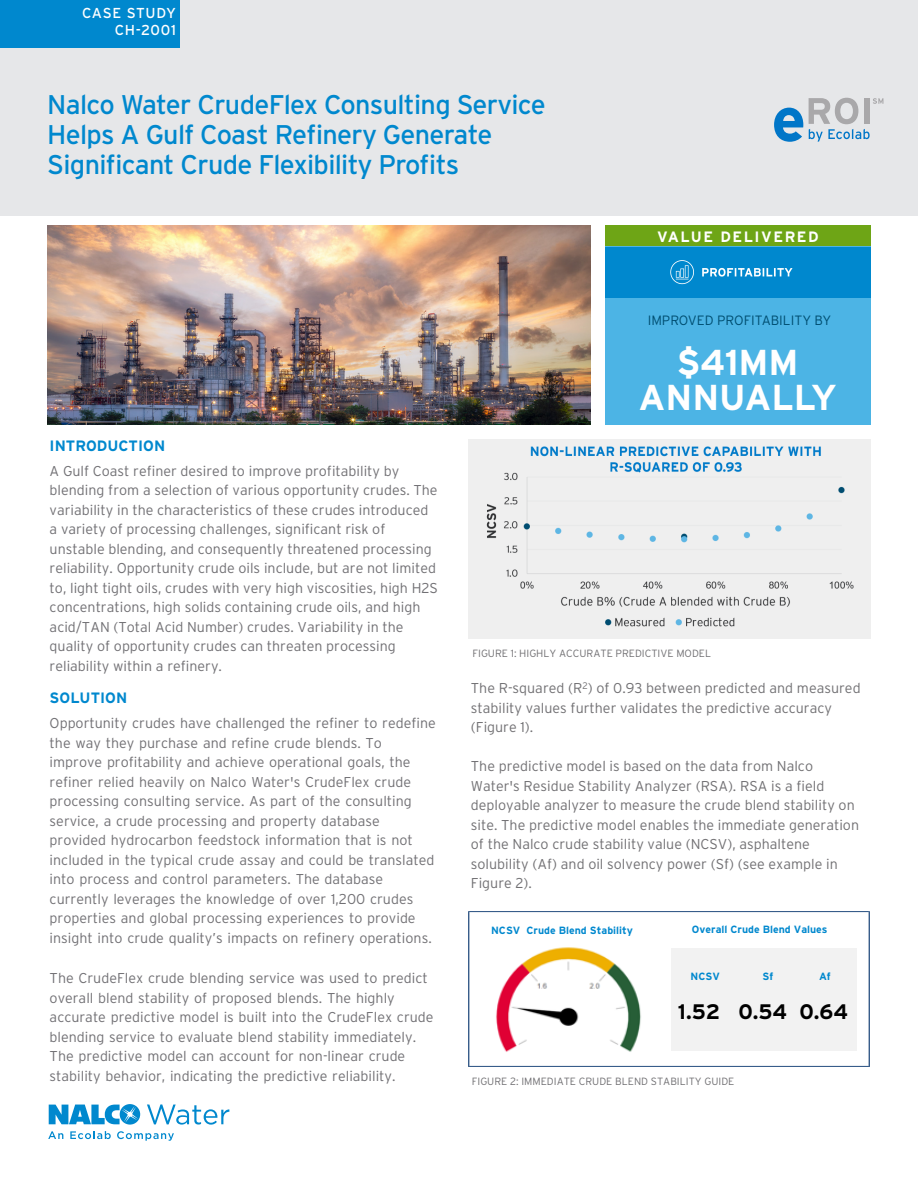
<style>
.page{position:relative;width:918px;height:1188px;background:#fff}
.page>*{position:absolute;margin:0;border:0;box-sizing:border-box;transform-origin:0 0}
.t1{font:700 36px/34.8px "Interstate";color:#fff;text-align:center}
.t2{font:27px/30px "Interstate";letter-spacing:-.025em;color:#0088ce}
.t3{font:700 21px "Interstate";color:#000}
.t4{font:700 15px "Interstate";color:#0088ce}
.t5{font:700 15px "Interstate";letter-spacing:.1em;color:#fff}
.t6{font:14.4px "Interstate";letter-spacing:.05em;color:#fff}
.t7{font:300 14.25px/19.5px "Interstate";color:#717074}
.t8{font:300 14.25px/19.5px "Interstate";color:#717073}
.t9{font:300 13.5px "Interstate";color:#004e71}
.t10{font:300 10.5px "Interstate";color:#717073}
.t11{font:700 10.5px "Interstate";color:#0088ce}
</style>
<div class="page">
<img style="left:468px;top:912px;width:402px;height:154px">
<div style="left:672px;top:948px;width:185px;height:102px;background:#f2f2f2"></div>
<div style="left:0;top:0;width:918px;height:216px;background:#e6e7e9"></div>
<img style="left:47px;top:225px;width:543px;height:200px">
<svg style="left:774px;top:108px;width:29px;height:34px"></svg>
<svg style="left:809px;top:98px;width:74px;height:44px"></svg>
<div style="left:0;top:0;width:180px;height:47px;background:#0088ce"></div>
<svg style="left:48px;top:1131px;width:15px;height:8px"></svg>
<svg style="left:70px;top:1131px;width:41px;height:8px"></svg>
<svg style="left:117px;top:1131px;width:57px;height:10px"></svg>
<svg style="left:49px;top:1104px;width:91px;height:21px"></svg>
<svg style="left:147px;top:1104px;width:82px;height:21px"></svg>
<img style="left:486px;top:947px;width:163px;height:115px">
<div style="left:605px;top:241px;width:266px;height:183px;background:#4cb4e5"></div>
<div style="left:605px;top:225px;width:266px;height:21px;background:#6ea516"></div>
<div style="left:605px;top:247px;width:266px;height:51px;background:#0088ce"></div>
<img style="left:670px;top:260px;width:123px;height:25px">
<img style="left:468px;top:439px;width:402px;height:200px">
<p class="t6" style="left:82px;top:4px;width:96px">CASE STUDY</p>
<p class="t6" style="left:115px;top:21px;width:63px">CH-2001</p>
<p class="t2" style="left:47px;top:89px;width:500px">Nalco Water CrudeFlex Consulting Service<br>Helps A Gulf Coast Refinery Generate<br>Significant Crude Flexibility Profits</p>
<p class="t5" style="left:657px;top:227px;width:163px">VALUE DELIVERED</p>
<p class="t9" style="left:648px;top:313px;width:185px">IMPROVED PROFITABILITY BY</p>
<h1 class="t1" style="left:639px;top:345px;width:200px">$41MM<br>ANNUALLY</h1>
<p class="t4" style="left:50px;top:436px;width:117px">INTRODUCTION</p>
<p class="t7" style="left:50px;top:461px;width:390px">A Gulf Coast refiner desired to improve profitability by blending from a selection of various opportunity crudes. The variability in the characteristics of these crudes introduced a variety of processing challenges, significant risk of unstable blending, and consequently threatened processing reliability. Opportunity crude oils include, but are not limited to, light tight oils, crudes with very high viscosities, high H2S concentrations, high solids containing crude oils, and high acid/TAN (Total Acid Number) crudes. Variability in the quality of opportunity crudes can threaten processing reliability within a refinery.</p>
<p class="t4" style="left:50px;top:689px;width:79px">SOLUTION</p>
<p class="t7" style="left:50px;top:713px;width:388px">Opportunity crudes have challenged the refiner to redefine the way they purchase and refine crude blends. To improve profitability and achieve operational goals, the refiner relied heavily on Nalco Water's CrudeFlex crude processing consulting service. As part of the consulting service, a crude processing and property database provided hydrocarbon feedstock information that is not included in the typical crude assay and could be translated into process and control parameters. The database currently leverages the knowledge of over 1,200 crudes properties and global processing experiences to provide insight into crude quality’s impacts on refinery operations.</p>
<p class="t7" style="left:50px;top:968px;width:385px">The CrudeFlex crude blending service was used to predict overall blend stability of proposed blends. The highly accurate predictive model is built into the CrudeFlex crude blending service to evaluate blend stability immediately.<br>The predictive model can account for non-linear crude stability behavior, indicating the predictive reliability.</p>
<p class="t10" style="left:472px;top:647px;width:240px">FIGURE 1: HIGHLY ACCURATE PREDICTIVE MODEL</p>
<p class="t8" style="left:471px;top:678px;width:391px">The R-squared (R<sup>2</sup>) of 0.93 between predicted and measured stability values further validates the predictive accuracy (Figure 1).</p>
<p class="t8" style="left:471px;top:756px;width:390px">The predictive model is based on the data from Nalco Water's Residue Stability Analyzer (RSA). RSA is a field deployable analyzer to measure the crude blend stability on site. The predictive model enables the immediate generation of the Nalco crude stability value (NCSV), asphaltene solubility (Af) and oil solvency power (Sf) (see example in Figure 2).</p>
<p class="t11" style="left:491px;top:924px;width:143px">NCSV Crude Blend Stability</p>
<p class="t11" style="left:692px;top:923px;width:137px">Overall Crude Blend Values</p>
<p class="t11" style="left:691px;top:970px;width:31px">NCSV</p>
<p class="t11" style="left:763px;top:970px;width:12px">Sf</p>
<p class="t11" style="left:819px;top:970px;width:13px">Af</p>
<h3 class="t3" style="left:678px;top:999px;width:172px">1.52 0.54 0.64</h3>
<p class="t10" style="left:472px;top:1075px;width:264px">FIGURE 2: IMMEDIATE CRUDE BLEND STABILITY GUIDE</p>
</div>
